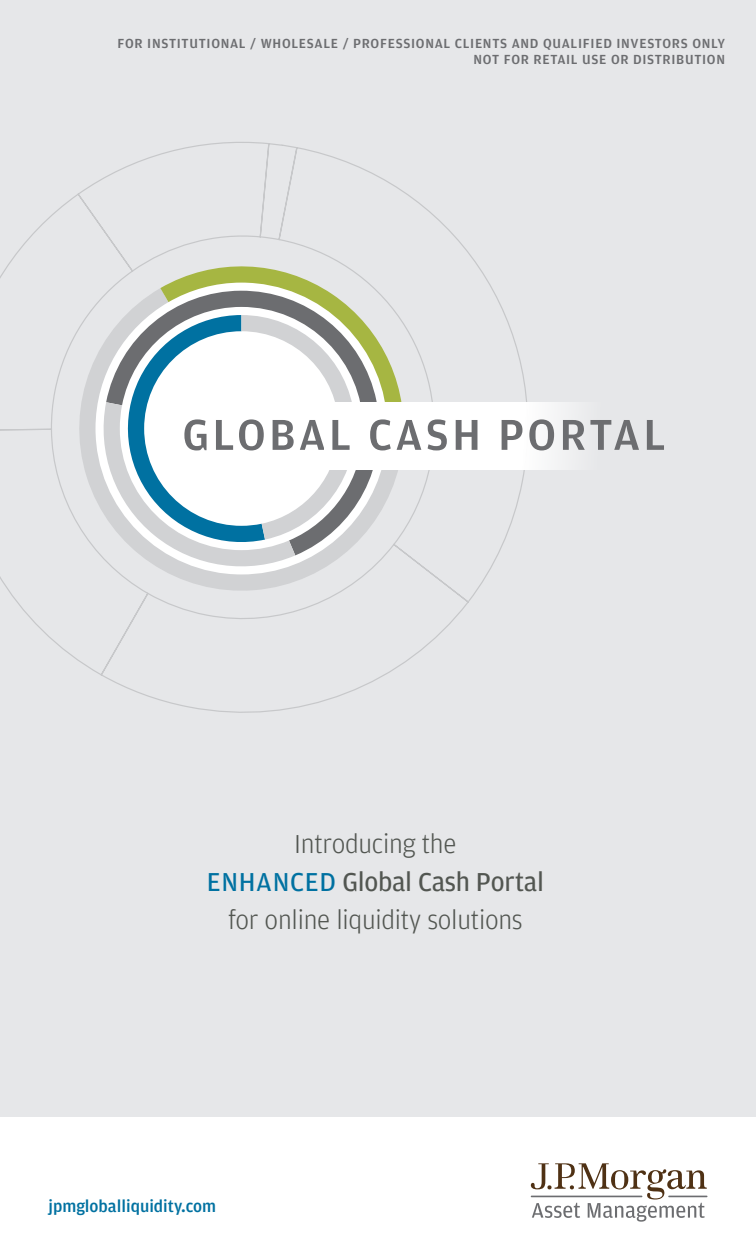
<style>
.page{position:relative;width:756px;height:1260px;background:#fff}
.page>*{position:absolute;margin:0;border:0;box-sizing:border-box;transform-origin:0 0}
.Body_copy{font:300 27.47px/38.1px "Amplitude";letter-spacing:-.01em;color:#525651;text-align:center}
.Body_copy-2{font:500 17.5px "Amplitude";color:#0071a1}
.Cover_Disclosure_Cop{font:500 14px/16.8px "Amplitude";letter-spacing:.05em;color:#6c6d70;text-align:right}
.s1{font-weight:400;color:#0071a1}
.s2{font-weight:400}
</style>
<div class="page">
<div style="left:0;top:0;width:756px;height:1116px;background:#e6e7e9"></div>
<svg style="left:531px;top:1163px;width:176px;height:59px"></svg>
<svg style="left:0;top:142px;width:527px;height:571px"></svg>
<div style="left:325px;top:402px;width:276px;height:68px;background:#fff"></div>
<svg style="left:96px;top:315px;width:264px;height:260px"></svg>
<svg style="left:428px;top:419px;width:19px;height:31px"></svg>
<svg style="left:456px;top:420px;width:21px;height:30px"></svg>
<svg style="left:502px;top:420px;width:20px;height:30px"></svg>
<svg style="left:529px;top:419px;width:25px;height:31px"></svg>
<svg style="left:563px;top:420px;width:76px;height:30px"></svg>
<svg style="left:647px;top:420px;width:17px;height:30px"></svg>
<svg style="left:397px;top:420px;width:24px;height:30px"></svg>
<svg style="left:370px;top:419px;width:21px;height:31px"></svg>
<p class="Cover_Disclosure_Cop" style="left:118px;top:34px;width:609px">FOR INSTITUTIONAL / WHOLESALE / PROFESSIONAL CLIENTS AND QUALIFIED INVESTORS ONLY<br>NOT FOR RETAIL USE OR DISTRIBUTION</p>
<p class="Body_copy" style="left:207px;top:824px;width:339px">Introducing the<br><span class="s1">ENHANCED</span> <span class="s2">Global Cash Portal </span>for online liquidity solutions</p>
<p class="Body_copy-2" style="left:49px;top:1195px;width:169px">jpmgloballiquidity.com</p>
</div>
